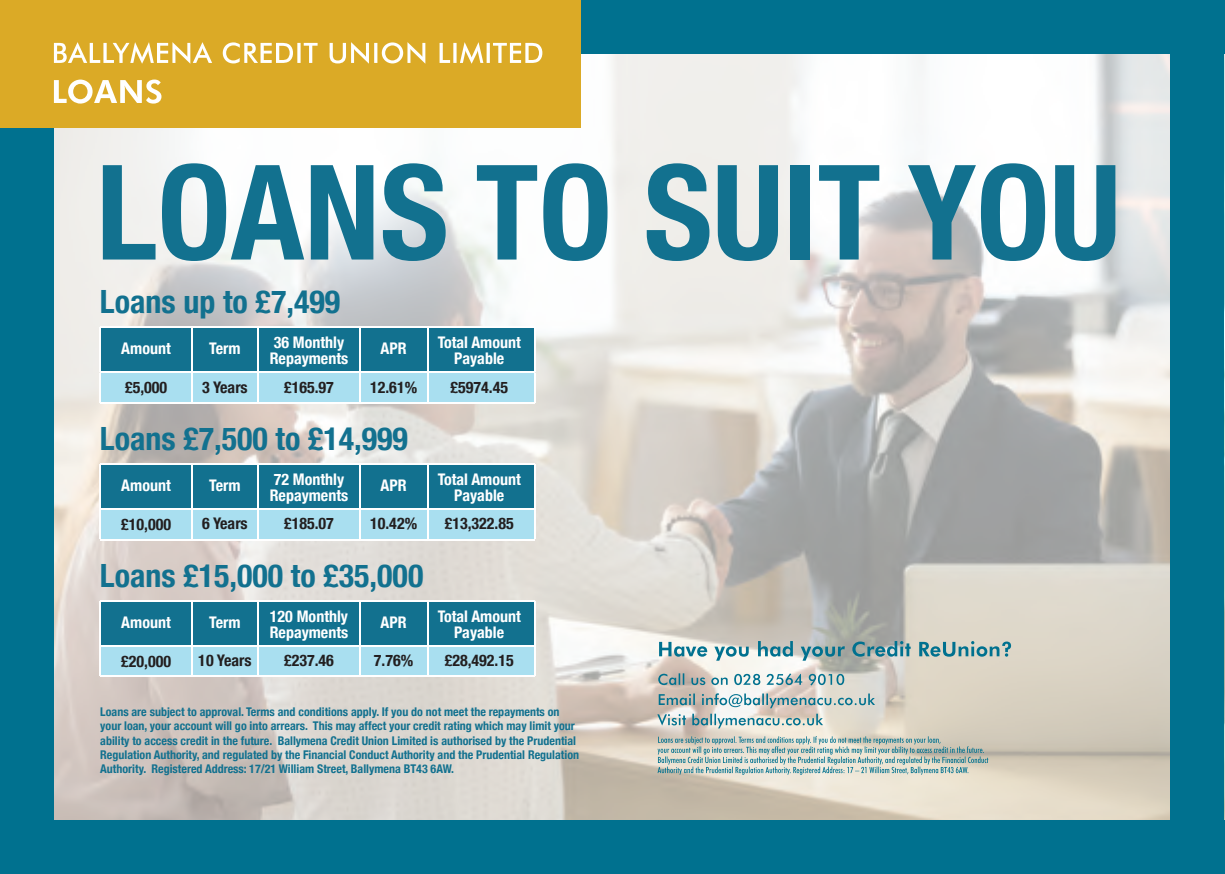
<style>
.page{position:relative;width:1225px;height:874px;background:#fff}
.page>*{position:absolute;margin:0;border:0;box-sizing:border-box;transform-origin:0 0}
.t1{font:700 condensed 132px "Helvetica Neue";color:#12718f}
.t2{font:700 condensed 32px "Helvetica Neue";color:#12718f}
.t3{font:700 condensed 16px/16px "Helvetica Neue";color:#fff}
.t4{font:700 condensed 16px "Helvetica Neue";color:#231f20}
.t5{font:700 condensed 12px/14.4px "Helvetica Neue";color:#12718f}
</style>
<div class="page">
<img style="left:54px;top:50px;width:1171px;height:796px">
<div style="left:0;top:0;width:1224px;height:53px;background:#00718f"></div>
<div style="left:0;top:819px;width:1224px;height:54px;background:#00718f"></div>
<div style="left:0;top:0;width:54px;height:873px;background:#00718f"></div>
<div style="left:1170px;top:0;width:54px;height:873px;background:#00718f"></div>
<div style="left:0;top:0;width:580px;height:127px;background:#dbaa26"></div>
<svg style="left:54px;top:42px;width:488px;height:22px"></svg>
<svg style="left:54px;top:79px;width:107px;height:24px"></svg>
<svg style="left:658px;top:673px;width:186px;height:12px;background:#a4bcbe"></svg>
<svg style="left:657px;top:693px;width:218px;height:35px;background:#bdc7c4"></svg>
<svg style="left:659px;top:640px;width:352px;height:20px;background:#9eb9b9"></svg>
<svg style="left:657px;top:735px;width:331px;height:39px;background:#b8c6be"></svg>
<hr style="left:100px;top:599px;width:164px;height:1px;background:#fff">
<hr style="left:264px;top:599px;width:60px;height:1px;background:#fff">
<hr style="left:324px;top:599px;width:106px;height:1px;background:#fff">
<hr style="left:427px;top:599px;width:108px;height:1px;background:#fff">
<svg style="left:100px;top:600px;width:435px;height:75px;background:#5aa3ba"></svg>
<hr style="left:100px;top:675px;width:164px;height:1px;background:#fff">
<hr style="left:264px;top:675px;width:60px;height:1px;background:#fff">
<hr style="left:324px;top:675px;width:106px;height:1px;background:#fff">
<hr style="left:427px;top:675px;width:108px;height:1px;background:#fff">
<svg style="left:100px;top:463px;width:435px;height:75px;background:#5aa3ba"></svg>
<hr style="left:100px;top:538px;width:164px;height:1px;background:#fff">
<hr style="left:264px;top:538px;width:60px;height:1px;background:#fff">
<hr style="left:324px;top:538px;width:106px;height:1px;background:#fff">
<hr style="left:427px;top:538px;width:108px;height:1px;background:#fff">
<hr style="left:100px;top:326px;width:164px;height:1px;background:#fff">
<hr style="left:264px;top:326px;width:60px;height:1px;background:#fff">
<hr style="left:324px;top:326px;width:106px;height:1px;background:#fff">
<hr style="left:427px;top:326px;width:108px;height:1px;background:#fff">
<svg style="left:100px;top:327px;width:435px;height:75px;background:#59a3ba"></svg>
<hr style="left:100px;top:402px;width:164px;height:1px;background:#fff">
<hr style="left:264px;top:402px;width:60px;height:1px;background:#fff">
<hr style="left:324px;top:402px;width:106px;height:1px;background:#fff">
<hr style="left:427px;top:402px;width:108px;height:1px;background:#fff">
<h1 class="t1" style="left:96px;top:103px;width:1026px">LOANS TO SUIT YOU</h1>
<h2 class="t2" style="left:100px;top:275px;width:242px">Loans up to £7,499</h2>
<h3 class="t3" style="left:121px;top:339px;width:51px">Amount</h3>
<h3 class="t3" style="left:209px;top:339px;width:33px">Term</h3>
<h3 class="t3" style="left:270px;top:333px;width:80px">36 Monthly<br>Repayments</h3>
<h3 class="t4" style="left:202px;top:373px;width:47px">3 Years</h3>
<h3 class="t3" style="left:380px;top:339px;width:28px">APR</h3>
<h3 class="t4" style="left:284px;top:373px;width:51px">£165.97</h3>
<h3 class="t4" style="left:370px;top:373px;width:49px">12.61%</h3>
<h3 class="t4" style="left:125px;top:374px;width:44px">£5,000</h3>
<h2 class="t2" style="left:100px;top:411px;width:309px">Loans £7,500 to £14,999</h2>
<h3 class="t3" style="left:121px;top:476px;width:51px">Amount</h3>
<h3 class="t3" style="left:209px;top:476px;width:33px">Term</h3>
<h3 class="t3" style="left:270px;top:470px;width:80px">72 Monthly<br>Repayments</h3>
<h3 class="t4" style="left:202px;top:510px;width:47px">6 Years</h3>
<h3 class="t3" style="left:380px;top:476px;width:28px">APR</h3>
<h3 class="t4" style="left:284px;top:510px;width:51px">£185.07</h3>
<h3 class="t4" style="left:370px;top:510px;width:49px">10.42%</h3>
<h3 class="t4" style="left:121px;top:510px;width:51px">£10,000</h3>
<h2 class="t2" style="left:100px;top:548px;width:325px">Loans £15,000 to £35,000</h2>
<h3 class="t3" style="left:121px;top:612px;width:51px">Amount</h3>
<h3 class="t3" style="left:209px;top:612px;width:33px">Term</h3>
<h3 class="t3" style="left:270px;top:606px;width:80px">120 Monthly<br>Repayments</h3>
<h3 class="t4" style="left:198px;top:647px;width:55px">10 Years</h3>
<h3 class="t3" style="left:380px;top:612px;width:28px">APR</h3>
<h3 class="t4" style="left:284px;top:647px;width:51px">£237.46</h3>
<h3 class="t4" style="left:374px;top:647px;width:41px">7.76%</h3>
<h3 class="t4" style="left:121px;top:647px;width:51px">£20,000</h3>
<h3 class="t3" style="left:438px;top:333px;width:85px;text-align:center">Total Amount<br>Payable</h3>
<h3 class="t4" style="left:450px;top:373px;width:59px">£5974.45</h3>
<h3 class="t3" style="left:438px;top:470px;width:85px;text-align:center">Total Amount<br>Payable</h3>
<h3 class="t4" style="left:445px;top:510px;width:71px">£13,322.85</h3>
<h3 class="t3" style="left:438px;top:606px;width:85px;text-align:center">Total Amount<br>Payable</h3>
<h3 class="t4" style="left:445px;top:647px;width:71px">£28,492.15</h3>
<p class="t5" style="left:100px;top:703px;width:480px">Loans are subject to approval. Terms and conditions apply. If you do not meet the repayments on your loan, your account will go into arrears. This may affect your credit rating which may limit your ability to access credit in the future. Ballymena Credit Union Limited is authorised by the Prudential Regulation Authority, and regulated by the Financial Conduct Authority and the Prudential Regulation Authority. Registered Address: 17/21 William Street, Ballymena BT43 6AW.</p>
</div>
